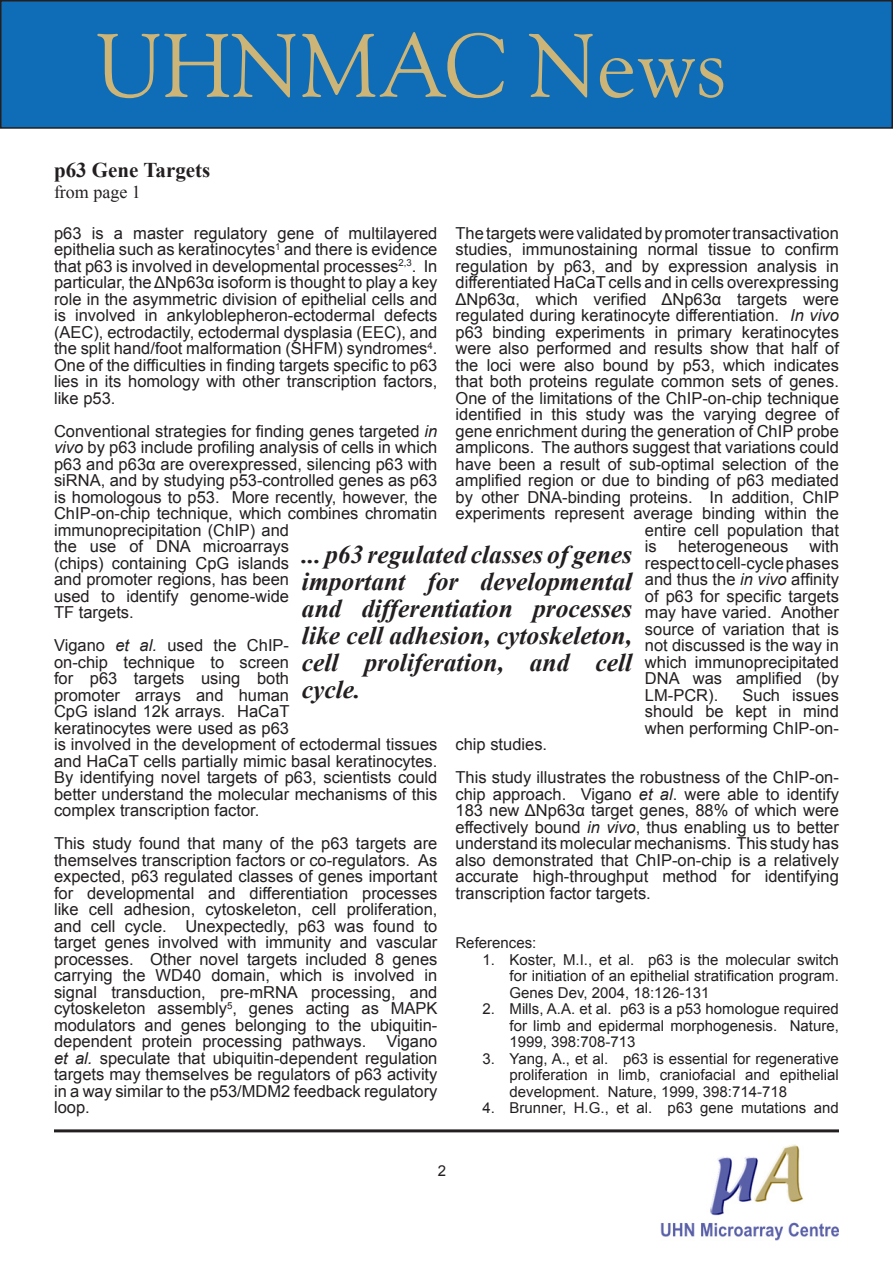
<style>
.page{position:relative;width:893px;height:1263px;background:#fff}
.page>*{position:absolute;margin:0;border:0;box-sizing:border-box;transform-origin:0 0}
.t1{font:90px "Goudy Old Style BT";color:#ccb576}
.t2{font:italic 700 25.5px/27px "Times New Roman";color:#231f20;text-align:justify}
.t3{font:700 21px "Times New Roman";color:#231f20}
.t4{font:18px "Times New Roman";color:#231f20}
.t5{font:16.5px/16.5px "Arial";color:#231f20;text-align:justify}
.t6{font:15px/16.5px "Arial";color:#231f20;text-align:justify}
.s1{font-style:italic}
</style>
<div class="page">
<div style="left:1px;top:1px;width:891px;height:127px;background:#0f6cb6"></div>
<div style="left:0;top:0;width:893px;height:129px;border:2px solid #231f20"></div>
<hr style="left:54px;top:1129px;width:785px;height:3px;background:#231f20">
<img style="left:661px;top:1144px;width:177px;height:96px">
<p class="t1" style="left:96px;top:10px;width:632px">UHNMAC News</p>
<p class="t3" style="left:54px;top:155px;width:158px">p63 Gene Targets</p>
<p class="t4" style="left:54px;top:180px;width:88px">from page 1</p>
<p class="t5" style="left:54px;top:225px;width:385px">p63 is a master regulatory gene of multilayered epithelia such as keratinocytes<sup>1</sup> and there is evidence that p63 is involved in developmental processes<sup>2,3</sup>. In particular, the ΔNp63α isoform is thought to play a key role in the asymmetric division of epithelial cells and is involved in ankyloblepheron-ectodermal defects (AEC), ectrodactily, ectodermal dysplasia (EEC), and the split hand/foot malformation (SHFM) syndromes<sup>4</sup>.<br>One of the difficulties in finding targets specific to p63 lies in its homology with other transcription factors, like p53.</p>
<p class="t5" style="left:54px;top:423px;width:385px;text-align:left">Conventional strategies for finding genes targeted <span class="s1">in vivo</span> by p63 include profiling analysis of cells in which p63 and p63α are overexpressed, silencing p63 with siRNA, and by studying p53-controlled genes as p63 is homologous to p53. More recently, however, the ChIP-on-chip technique, which combines chromatin immunoprecipitation (ChIP) and<br>the use of DNA microarrays<br>(chips) containing CpG islands<br>and promoter regions, has been<br>used to identify genome-wide<br>TF targets.</p>
<p class="t5" style="left:54px;top:637px;width:385px;text-align:left">Vigano <span class="s1">et al.</span> used the ChIP-<br>on-chip technique to screen<br>for p63 targets using both<br>promoter arrays and human<br>CpG island 12k arrays. HaCaT<br>keratinocytes were used as p63<br>is involved in the development of ectodermal tissues and HaCaT cells partially mimic basal keratinocytes.<br>By identifying novel targets of p63, scientists could better understand the molecular mechanisms of this complex transcription factor.</p>
<p class="t5" style="left:54px;top:835px;width:385px">This study found that many of the p63 targets are themselves transcription factors or co-regulators. As expected, p63 regulated classes of genes important for developmental and differentiation processes like cell adhesion, cytoskeleton, cell proliferation, and cell cycle. Unexpectedly, p63 was found to target genes involved with immunity and vascular processes. Other novel targets included 8 genes carrying the WD40 domain, which is involved in signal transduction, pre-mRNA processing, and cytoskeleton assembly<sup>5</sup>, genes acting as MAPK modulators and genes belonging to the ubiquitin&shy;dependent protein processing pathways. Vigano <span class="s1">et al.</span> speculate that ubiquitin-dependent regulation targets may themselves be regulators of p63 activity in a way similar to the p53/MDM2 feedback regulatory loop.</p>
<p class="t5" style="left:455px;top:225px;width:385px">The targets were validated by promoter transactivation</p>
<p class="t5" style="left:455px;top:241px;width:385px">studies, immunostaining normal tissue to confirm</p>
<p class="t5" style="left:455px;top:258px;width:385px">regulation by p63, and by expression analysis in</p>
<p class="t5" style="left:455px;top:274px;width:385px">differentiated HaCaT cells and in cells overexpressing</p>
<p class="t5" style="left:455px;top:291px;width:385px">ΔNp63α, which verified ΔNp63α targets were</p>
<p class="t5" style="left:455px;top:307px;width:385px">regulated during keratinocyte differentiation. <span class="s1">In vivo</span></p>
<p class="t5" style="left:455px;top:324px;width:385px">p63 binding experiments in primary keratinocytes</p>
<p class="t5" style="left:455px;top:340px;width:385px">were also performed and results show that half of</p>
<p class="t5" style="left:455px;top:357px;width:385px">the loci were also bound by p53, which indicates</p>
<p class="t5" style="left:455px;top:373px;width:385px">that both proteins regulate common sets of genes.</p>
<p class="t5" style="left:455px;top:390px;width:385px">One of the limitations of the ChIP-on-chip technique</p>
<p class="t5" style="left:455px;top:406px;width:385px">identified in this study was the varying degree of</p>
<p class="t5" style="left:455px;top:423px;width:385px">gene enrichment during the generation of ChIP probe</p>
<p class="t5" style="left:455px;top:439px;width:385px">amplicons. The authors suggest that variations could</p>
<p class="t5" style="left:455px;top:456px;width:385px">have been a result of sub-optimal selection of the</p>
<p class="t5" style="left:455px;top:472px;width:385px">amplified region or due to binding of p63 mediated</p>
<p class="t5" style="left:455px;top:489px;width:385px">by other DNA-binding proteins. In addition, ChIP</p>
<p class="t5" style="left:455px;top:505px;width:385px">experiments represent average binding within the</p>
<p class="t5" style="left:645px;top:522px;width:196px">entire cell population that</p>
<p class="t5" style="left:645px;top:538px;width:13px">is</p>
<p class="t5" style="left:678px;top:538px;width:112px">heterogeneous</p>
<p class="t5" style="left:645px;top:538px;width:196px;text-indent:165px">with respect to cell-cycle phases and thus the <span class="s1">in vivo</span> affinity of p63 for specific targets may have varied. Another source of variation that is not discussed is the way in which immunoprecipitated DNA was amplified (by LM-PCR).</p>
<p class="t2" style="left:302px;top:540px;width:332px">... p63 regulated classes of genes important for developmental and differentiation processes like cell adhesion, cytoskeleton, cell proliferation, and cell cycle.</p>
<p class="t5" style="left:645px;top:687px;width:196px;text-indent:98px">Such issues should be kept in mind when performing ChIP-on-</p>
<p class="t5" style="left:455px;top:736px;width:93px">chip studies.</p>
<p class="t5" style="left:455px;top:769px;width:385px">This study illustrates the robustness of the ChIP-on&shy;chip approach. Vigano <span class="s1">et al</span>. were able to identify 183 new ΔNp63α target genes, 88% of which were effectively bound <span class="s1">in vivo</span>, thus enabling us to better understand its molecular mechanisms. This study has also demonstrated that ChIP-on-chip is a relatively accurate high-throughput method for identifying transcription factor targets.</p>
<p class="t6" style="left:455px;top:935px;width:82px">References:</p>
<p class="t6" style="left:509px;top:951px;width:331px;text-indent:-27px">1. Koster, M.I., et al. p63 is the molecular switch for initiation of an epithelial stratification program.<br>Genes Dev, 2004, 18:126-131</p>
<p class="t6" style="left:509px;top:1001px;width:331px;text-indent:-27px">2. Mills, A.A. et al. p63 is a p53 homologue required for limb and epidermal morphogenesis. Nature, 1999, 398:708-713</p>
<p class="t6" style="left:509px;top:1050px;width:331px;text-indent:-27px">3. Yang, A., et al. p63 is essential for regenerative proliferation in limb, craniofacial and epithelial development. Nature, 1999, 398:714-718</p>
<p class="t6" style="left:482px;top:1100px;width:358px">4. Brunner, H.G., et al. p63 gene mutations and</p>
</div>
